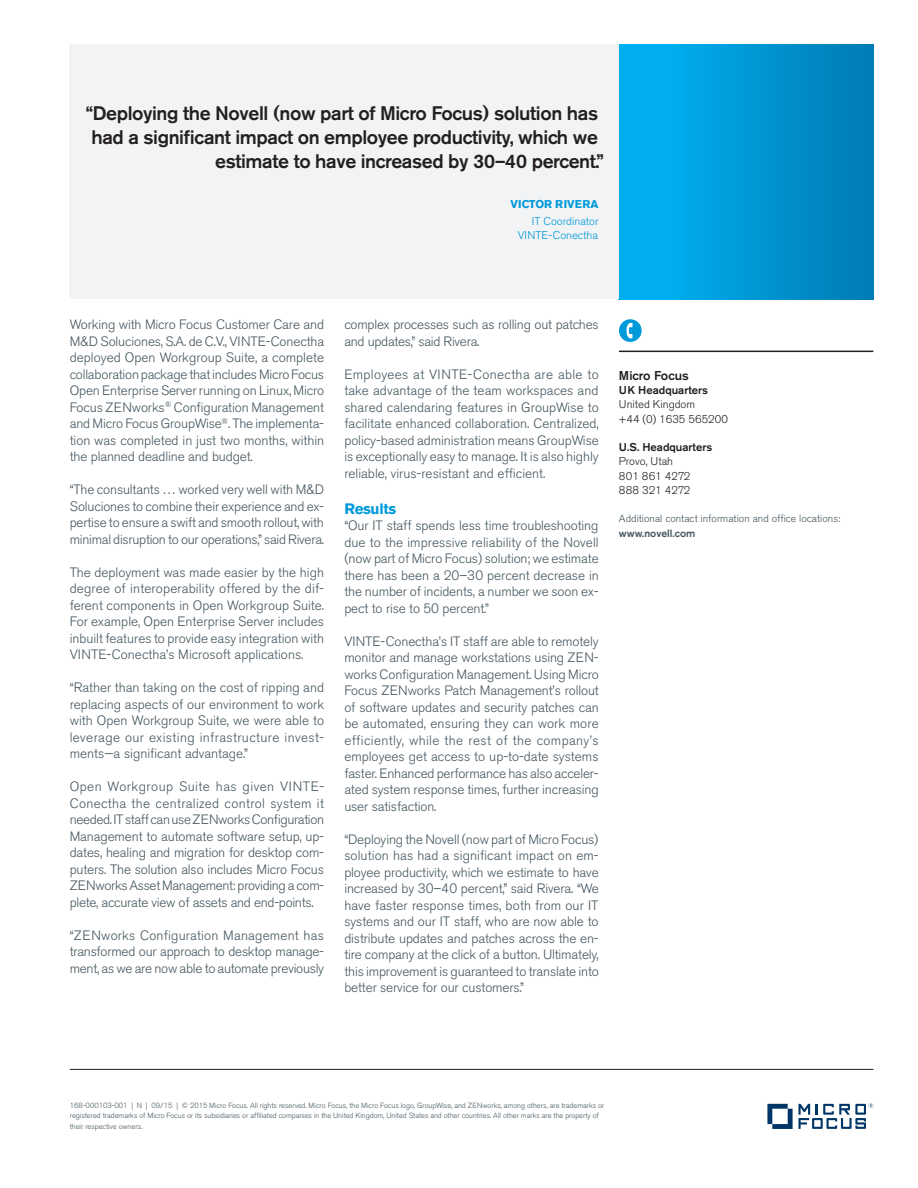
<style>
.page{position:relative;width:918px;height:1188px;background:#fff}
.page>*{position:absolute;margin:0;border:0;box-sizing:border-box;transform-origin:0 0}
.Black_quote_text__pg{font:500 19.5px/24px "Akzidenz Grotesk BE";letter-spacing:-.02em;color:#231f20;text-align:right}
.Blue_body_text_heads{font:700 15px "Akzidenz Grotesk BE";letter-spacing:-.02em;color:#0099da}
.Grey_body_text{font:300 13.5px/16.5px "Akzidenz Grotesk BE";letter-spacing:-.01em;color:#45555f;text-align:justify}
.caption_7_9_5_bold{font:500 12.75px "Akzidenz Grotesk BE";color:#231f20}
.caption_7_9_5{font:300 11.25px "Akzidenz Grotesk BE";color:#231f20}
.caption_7_9_5-2{font:500 11.25px "Akzidenz Grotesk BE";color:#231f20}
.Quote_attribution_Na{font:300 11.25px "Akzidenz Grotesk BE";color:#0099da}
.Quote_attribution_Na-2{font:700 11.25px "Akzidenz Grotesk BE";color:#0099da}
.caption_7_9_5-3{font:300 10.5px/14.2px "Akzidenz Grotesk BE";color:#45555f}
.Legal_text__bottom_o{font:300 7.5px/10.5px "Akzidenz Grotesk BE";letter-spacing:-.005em;color:#45555f}
.s1{font-weight:500}
</style>
<div class="page">
<hr style="left:619px;top:351px;width:254px;height:1px;background:#231f20">
<div style="left:619px;top:319px;width:23px;height:23px;background:#0099da;border-radius:50%"></div>
<svg style="left:627px;top:323px;width:6px;height:15px"></svg>
<div style="left:619px;top:45px;width:254px;height:254px;background:linear-gradient(to right,#00b6f8,#007cb6)"></div>
<div style="left:70px;top:45px;width:549px;height:254px;background:#f2f3f4"></div>
<hr style="left:70px;top:1069px;width:803px;height:1px;background:#231f20">
<svg style="left:767px;top:1104px;width:26px;height:25px"></svg>
<svg style="left:799px;top:1103px;width:74px;height:26px"></svg>
<p class="Black_quote_text__pg" style="left:86px;top:101px;width:519px">“Deploying the Novell (now part of Micro Focus) solution has had a significant impact on employee productivity, which we estimate to have increased by 30–40 percent.”</p>
<p class="Quote_attribution_Na-2" style="left:511px;top:198px;width:89px">VICTOR RIVERA</p>
<p class="Quote_attribution_Na" style="left:532px;top:215px;width:68px">IT Coordinator</p>
<p class="Quote_attribution_Na" style="left:518px;top:229px;width:82px">VINTE-Conectha</p>
<p class="Grey_body_text" style="left:70px;top:317px;width:256px">Working with Micro Focus Customer Care and M&amp;D Soluciones, S.A. de C.V., VINTE-Conectha deployed Open Workgroup Suite, a complete collaboration package that includes Micro Focus Open Enterprise Server running on Linux, Micro Focus ZENworks<sup>®</sup> Configuration Management and Micro Focus GroupWise<sup>®</sup>. The implementa&shy;tion was completed in just two months, within the planned deadline and budget.</p>
<p class="Grey_body_text" style="left:70px;top:482px;width:256px">“The consultants … worked very well with M&amp;D Soluciones to combine their experience and ex&shy;pertise to ensure a swift and smooth rollout, with minimal disruption to our operations,” said Rivera.</p>
<p class="Grey_body_text" style="left:70px;top:564px;width:256px">The deployment was made easier by the high degree of interoperability offered by the dif&shy;ferent components in Open Workgroup Suite.<br>For example, Open Enterprise Server includes inbuilt features to provide easy integration with VINTE-Conectha’s Microsoft applications.</p>
<p class="Grey_body_text" style="left:70px;top:680px;width:256px">“Rather than taking on the cost of ripping and replacing aspects of our environment to work with Open Workgroup Suite, we were able to leverage our existing infrastructure invest&shy;ments—a significant advantage.”</p>
<p class="Grey_body_text" style="left:70px;top:779px;width:256px">Open Workgroup Suite has given VINTE-Conectha the centralized control system it needed. IT staff can use ZENworks Configuration Management to automate software setup, up&shy;dates, healing and migration for desktop com&shy;puters. The solution also includes Micro Focus ZENworks Asset Management: providing a com&shy;plete, accurate view of assets and end-points.</p>
<p class="Grey_body_text" style="left:70px;top:927px;width:256px">“ZENworks Configuration Management has transformed our approach to desktop manage&shy;ment, as we are now able to automate previously</p>
<p class="Grey_body_text" style="left:344px;top:317px;width:256px">complex processes such as rolling out patches and updates,” said Rivera.</p>
<p class="Grey_body_text" style="left:344px;top:366px;width:256px">Employees at VINTE-Conectha are able to take advantage of the team workspaces and shared calendaring features in GroupWise to facilitate enhanced collaboration. Centralized, policy-based administration means GroupWise is exceptionally easy to manage. It is also highly reliable, virus-resistant and efficient.</p>
<p class="Blue_body_text_heads" style="left:344px;top:500px;width:53px">Results</p>
<p class="Grey_body_text" style="left:344px;top:518px;width:256px">“Our IT staff spends less time troubleshooting due to the impressive reliability of the Novell (now part of Micro Focus) solution; we estimate there has been a 20–30 percent decrease in the number of incidents, a number we soon ex&shy;pect to rise to 50 percent.”</p>
<p class="Grey_body_text" style="left:344px;top:633px;width:256px">VINTE-Conectha’s IT staff are able to remotely monitor and manage workstations using ZEN&shy;works Configuration Management. Using Micro Focus ZENworks Patch Management’s rollout of software updates and security patches can be automated, ensuring they can work more efficiently, while the rest of the company’s employees get access to up-to-date systems faster. Enhanced performance has also acceler&shy;ated system response times, further increasing user satisfaction.</p>
<p class="Grey_body_text" style="left:344px;top:831px;width:256px">“Deploying the Novell (now part of Micro Focus) solution has had a significant impact on em&shy;ployee productivity, which we estimate to have increased by 30–40 percent,” said Rivera. “We have faster response times, both from our IT systems and our IT staff, who are now able to distribute updates and patches across the en&shy;tire company at the click of a button. Ultimately, this improvement is guaranteed to translate into better service for our customers.”</p>
<p class="caption_7_9_5_bold" style="left:619px;top:368px;width:71px">Micro Focus</p>
<p class="caption_7_9_5-2" style="left:619px;top:383px;width:91px">UK Headquarters</p>
<p class="caption_7_9_5" style="left:619px;top:398px;width:78px">United Kingdom</p>
<p class="caption_7_9_5" style="left:619px;top:412px;width:110px">+44 (0) 1635 565200</p>
<p class="caption_7_9_5-2" style="left:619px;top:440px;width:95px">U.S. Headquarters</p>
<p class="caption_7_9_5" style="left:619px;top:455px;width:56px">Provo, Utah</p>
<p class="caption_7_9_5" style="left:619px;top:469px;width:73px">801 861 4272</p>
<p class="caption_7_9_5" style="left:619px;top:484px;width:73px">888 321 4272</p>
<p class="caption_7_9_5-3" style="left:619px;top:512px;width:223px">Additional contact information and office locations: <span class="s1">www.novell.com</span></p>
<p class="Legal_text__bottom_o" style="left:70px;top:1100px;width:536px">168-000103-001 | N | 09/15 | © 2015 Micro Focus. All rights reserved. Micro Focus, the Micro Focus logo, GroupWise, and ZENworks, among others, are trademarks or registered trademarks of Micro Focus or its subsidiaries or affiliated companies in the United Kingdom, United States and other countries. All other marks are the property of their respective owners.</p>
</div>
